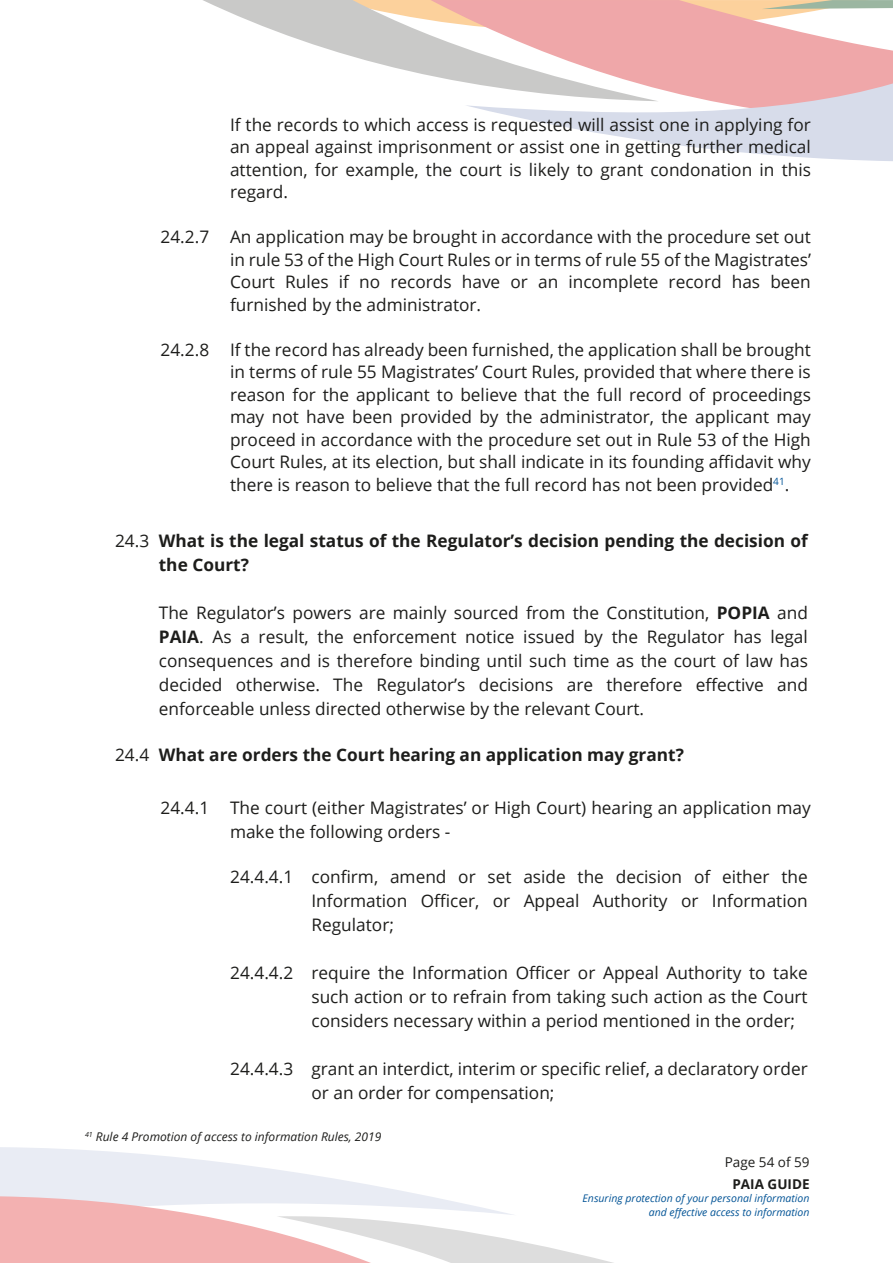
<style>
.page{position:relative;width:893px;height:1263px;background:#fff}
.page>*{position:absolute;margin:0;border:0;box-sizing:border-box;transform-origin:0 0}
.t1{font:17.25px/22.5px "Open Sans";color:#1d1d1b;text-align:justify}
.t2{font:700 17.25px/24px "Open Sans";color:#1d1d1b}
.t3{font:13.5px "Open Sans";color:#1d1d1b}
.t4{font:700 13.5px "Open Sans";color:#1d1d1b}
.t5{font:italic 12px "Open Sans";color:#1d1d1b}
.t6{font:italic 10.5px/13.5px "Open Sans";color:#035496;text-align:right}
.s1{font-weight:400}
.s2{font-weight:700}
</style>
<div class="page">
<svg style="left:0;top:1147px;width:614px;height:116px"></svg>
<svg style="left:659px;top:0;width:234px;height:83px;fill:#efa7a9"></svg>
<svg style="left:203px;top:0;width:456px;height:83px"></svg>
<svg style="left:466px;top:83px;width:427px;height:78px"></svg>
<p class="t1" style="left:161px;top:225px;width:50px">24.2.7</p>
<p class="t1" style="left:161px;top:338px;width:50px">24.2.8</p>
<p class="t1" style="left:230px;top:113px;width:582px">If the records to which access is requested will assist one in applying for an appeal against imprisonment or assist one in getting further medical attention, for example, the court is likely to grant condonation in this regard.</p>
<p class="t1" style="left:230px;top:225px;width:582px">An application may be brought in accordance with the procedure set out in rule 53 of the High Court Rules or in terms of rule 55 of the Magistrates’ Court Rules if no records have or an incomplete record has been furnished by the administrator.</p>
<p class="t1" style="left:230px;top:338px;width:582px">If the record has already been furnished, the application shall be brought in terms of rule 55 Magistrates’ Court Rules, provided that where there is reason for the applicant to believe that the full record of proceedings may not have been provided by the administrator, the applicant may proceed in accordance with the procedure set out in Rule 53 of the High Court Rules, at its election, but shall indicate in its founding affidavit why there is reason to believe that the full record has not been provided<sup>41</sup>.</p>
<p class="t2" style="left:159px;top:529px;width:650px;text-indent:-44px"><span class="s1">24.3</span> What is the legal status of the Regulator’s decision pending the decision of the Court?</p>
<p class="t1" style="left:159px;top:601px;width:651px;line-height:24px">The Regulator’s powers are mainly sourced from the Constitution, <span class="s2">POPIA</span> and <span class="s2">PAIA</span>. As a result, the enforcement notice issued by the Regulator has legal consequences and is therefore binding until such time as the court of law has decided otherwise. The Regulator’s decisions are therefore effective and enforceable unless directed otherwise by the relevant Court.</p>
<p class="t2" style="left:115px;top:742px;width:570px"><span class="s1">24.4</span> What are orders the Court hearing an application may grant?</p>
<p class="t1" style="left:230px;top:795px;width:582px;line-height:24px;text-indent:-69px">24.4.1 The court (either Magistrates’ or High Court) hearing an application may make the following orders -</p>
<p class="t1" style="left:230px;top:865px;width:65px">24.4.4.1</p>
<p class="t1" style="left:230px;top:961px;width:65px">24.4.4.2</p>
<p class="t1" style="left:230px;top:1057px;width:65px">24.4.4.3</p>
<p class="t1" style="left:311px;top:864px;width:498px;line-height:24px">confirm, amend or set aside the decision of either the Information Officer, or Appeal Authority or Information Regulator;</p>
<p class="t1" style="left:311px;top:960px;width:498px;line-height:24px">require the Information Officer or Appeal Authority to take such action or to refrain from taking such action as the Court considers necessary within a period mentioned in the order;</p>
<p class="t1" style="left:311px;top:1056px;width:498px;line-height:24px">grant an interdict, interim or specific relief, a declaratory order or an order for compensation;</p>
<p class="t5" style="left:85px;top:1128px;width:298px"><sup>41</sup> Rule 4 Promotion of access to information Rules, 2019</p>
<p class="t3" style="left:725px;top:1152px;width:86px">Page 54 of 59</p>
<p class="t4" style="left:732px;top:1174px;width:79px">PAIA GUIDE</p>
<p class="t6" style="left:583px;top:1191px;width:228px">Ensuring protection of your personal information and effective access to information</p>
</div>
